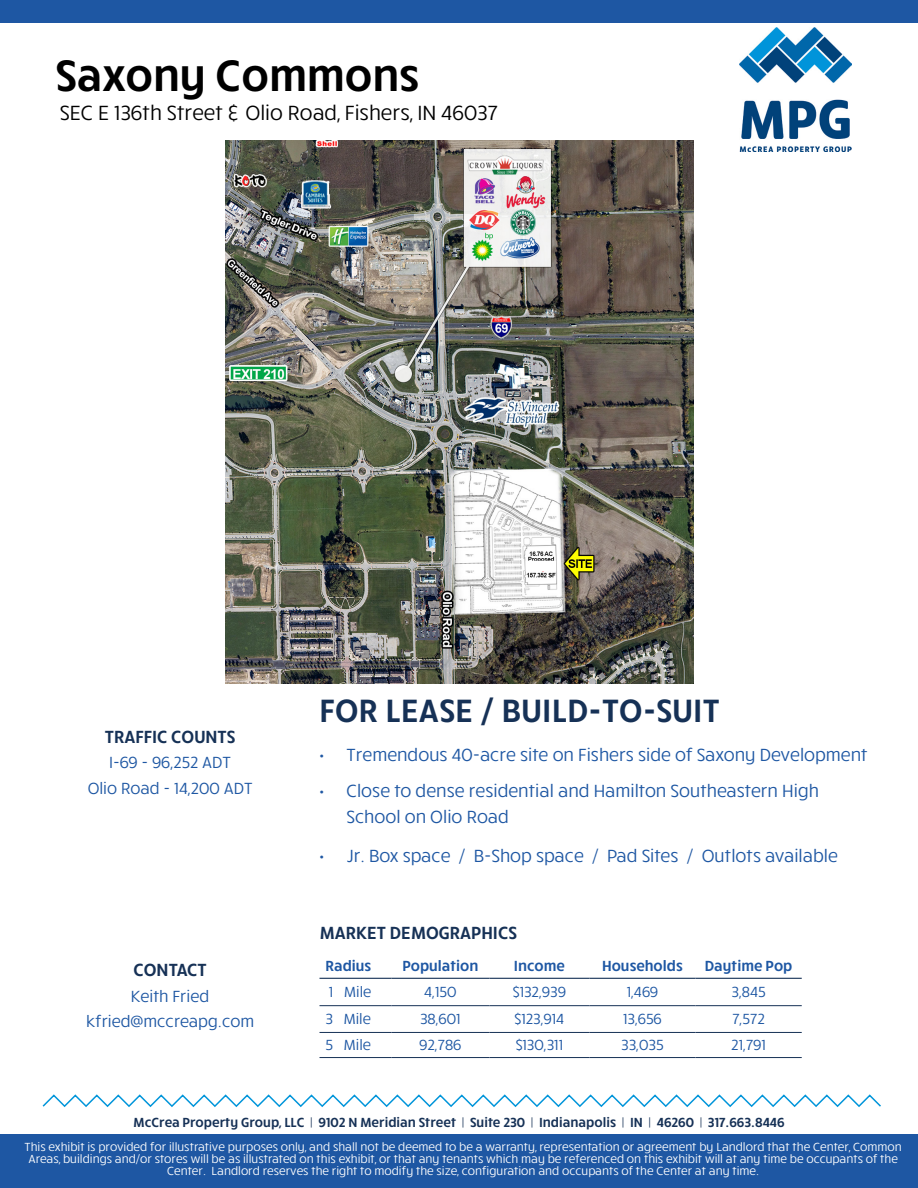
<style>
.page{position:relative;width:918px;height:1188px;background:#fff}
.page>*{position:absolute;margin:0;border:0;box-sizing:border-box;transform-origin:0 0}
.t1{font:600 45px "Ruck Sack";color:#000}
.t2{font:600 33px "Ruck Sack";letter-spacing:.01em;color:#163156}
.t3{font:21px "Ruck Sack";color:#000}
.t4{font:18px/25.5px "Ruck Sack";color:#1e57a3}
.t5{font:600 18px "Ruck Sack";color:#163156}
.t6{font:16.5px/25.5px "Ruck Sack";color:#1e57a3;text-align:center}
.t7{font:15px "Ruck Sack";color:#1e57a3}
.t8{font:600 15px "Ruck Sack";color:#1e57a3}
.t9{font:600 13.5px "Ruck Sack";color:#163156}
.t10{font:12px/12px "Ruck Sack";color:#fff;text-align:center}
</style>
<div class="page">
<hr style="left:320px;top:978px;width:71px;height:1px;background:#163156">
<hr style="left:391px;top:978px;width:98px;height:1px;background:#163156">
<hr style="left:489px;top:978px;width:100px;height:1px;background:#163156">
<hr style="left:589px;top:978px;width:107px;height:1px;background:#163156">
<hr style="left:696px;top:978px;width:106px;height:1px;background:#163156">
<hr style="left:320px;top:1005px;width:71px;height:1px;background:#163156">
<hr style="left:391px;top:1005px;width:98px;height:1px;background:#163156">
<hr style="left:489px;top:1005px;width:100px;height:1px;background:#163156">
<hr style="left:589px;top:1005px;width:107px;height:1px;background:#163156">
<hr style="left:696px;top:1005px;width:106px;height:1px;background:#163156">
<hr style="left:320px;top:1032px;width:71px;height:1px;background:#163156">
<hr style="left:391px;top:1032px;width:98px;height:1px;background:#163156">
<hr style="left:489px;top:1032px;width:100px;height:1px;background:#163156">
<hr style="left:589px;top:1032px;width:107px;height:1px;background:#163156">
<hr style="left:696px;top:1032px;width:106px;height:1px;background:#163156">
<hr style="left:320px;top:1057px;width:71px;height:1px;background:#163156">
<hr style="left:391px;top:1057px;width:98px;height:1px;background:#163156">
<hr style="left:489px;top:1057px;width:100px;height:1px;background:#163156">
<hr style="left:589px;top:1057px;width:107px;height:1px;background:#163156">
<hr style="left:696px;top:1057px;width:106px;height:1px;background:#163156">
<img style="left:740px;top:27px;width:111px;height:125px">
<div style="left:0;top:0;width:918px;height:23px;background:#1e57a3"></div>
<div style="left:0;top:1134px;width:918px;height:54px;background:#1e57a3"></div>
<svg style="left:42px;top:1094px;width:839px;height:14px"></svg>
<img style="left:226px;top:140px;width:467px;height:544px">
<div style="left:526px;top:561px;width:30px;height:11px;background:#fff"></div>
<h1 class="t1" style="left:56px;top:44px;width:365px">Saxony Commons</h1>
<h3 class="t3" style="left:60px;top:99px;width:440px">SEC E 136th Street &amp; Olio Road, Fishers, IN 46037</h3>
<h3 class="t5" style="left:105px;top:724px;width:132px">TRAFFIC COUNTS</h3>
<h3 class="t6" style="left:88px;top:749px;width:166px">I-69 - 96,252 ADT<br>Olio Road - 14,200 ADT</h3>
<h3 class="t5" style="left:134px;top:958px;width:75px">CONTACT</h3>
<h3 class="t6" style="left:86px;top:982px;width:170px">Keith Fried kfried@mccreapg.com</h3>
<h2 class="t2" style="left:320px;top:688px;width:402px">FOR LEASE / BUILD-TO-SUIT</h2>
<h3 class="t4" style="left:320px;top:741px;width:550px">• Tremendous 40-acre site on Fishers side of Saxony Development</h3>
<h3 class="t4" style="left:346px;top:777px;width:474px;text-indent:-27px">• Close to dense residential and Hamilton Southeastern High<br>School on Olio Road</h3>
<h3 class="t4" style="left:320px;top:842px;width:520px">• Jr. Box space / B-Shop space / Pad Sites / Outlots available</h3>
<h3 class="t5" style="left:320px;top:920px;width:199px">MARKET DEMOGRAPHICS</h3>
<p class="t8" style="left:326px;top:956px;width:47px">Radius</p>
<p class="t8" style="left:402px;top:956px;width:77px">Population</p>
<p class="t8" style="left:514px;top:956px;width:52px">Income</p>
<p class="t8" style="left:602px;top:956px;width:82px">Households</p>
<p class="t8" style="left:705px;top:956px;width:89px">Daytime Pop</p>
<p class="t7" style="left:329px;top:982px;width:44px">1 Mile</p>
<p class="t7" style="left:424px;top:982px;width:34px">4,150</p>
<p class="t7" style="left:513px;top:982px;width:55px">$132,939</p>
<p class="t7" style="left:627px;top:982px;width:33px">1,469</p>
<p class="t7" style="left:732px;top:982px;width:36px">3,845</p>
<p class="t7" style="left:325px;top:1009px;width:47px">3 Mile</p>
<p class="t7" style="left:420px;top:1009px;width:42px">38,601</p>
<p class="t7" style="left:514px;top:1009px;width:51px">$123,914</p>
<p class="t7" style="left:623px;top:1009px;width:40px">13,656</p>
<p class="t7" style="left:732px;top:1009px;width:34px">7,572</p>
<p class="t7" style="left:325px;top:1035px;width:47px">5 Mile</p>
<p class="t7" style="left:419px;top:1035px;width:44px">92,786</p>
<p class="t7" style="left:516px;top:1035px;width:49px">$130,311</p>
<p class="t7" style="left:621px;top:1035px;width:44px">33,035</p>
<p class="t7" style="left:731px;top:1035px;width:36px">21,791</p>
<p class="t9" style="left:133px;top:1113px;width:653px">McCrea Property Group, LLC | 9102 N Meridian Street | Suite 230 | Indianapolis | IN | 46260 | 317.663.8446</p>
<p class="t10" style="left:25px;top:1140px;width:879px">This exhibit is provided for illustrative purposes only, and shall not be deemed to be a warranty, representation or agreement by Landlord that the Center, Common<br>Areas, buildings and/or stores will be as illustrated on this exhibit, or that any tenants which may be referenced on this exhibit will at any time be occupants of the<br>Center. Landlord reserves the right to modify the size, configuration and occupants of the Center at any time.</p>
</div>
